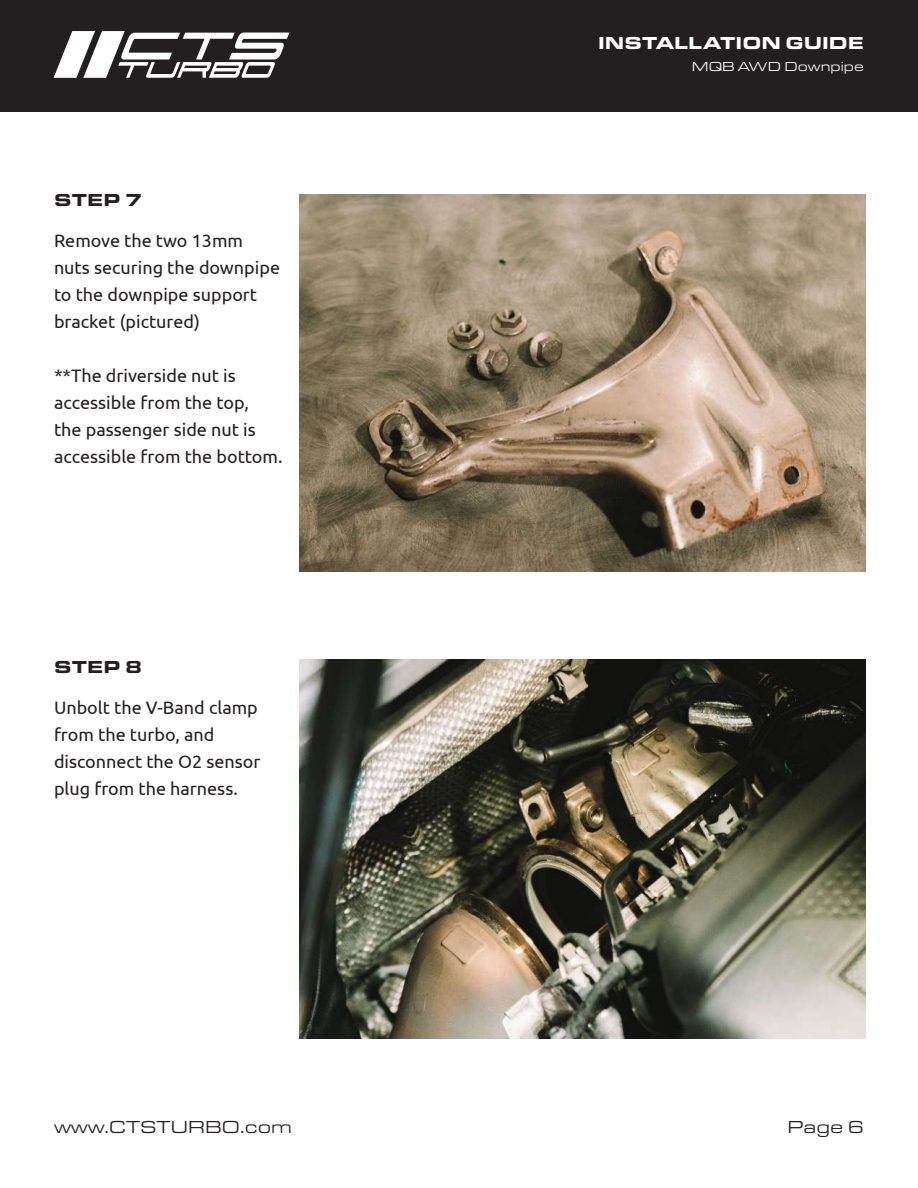
<style>
.page{position:relative;width:918px;height:1188px;background:#fff}
.page>*{position:absolute;margin:0;border:0;box-sizing:border-box;transform-origin:0 0}
.t1{font:18px/27px "Ubuntu";color:#231f20}
.t2{font:18px "Eurostile Ext";color:#231f20}
.t3{font:900 18px "Eurostile Ext";color:#fff}
.t4{font:900 18px "Eurostile Ext";letter-spacing:.01em;color:#231f20}
.t5{font:13.5px "Eurostile Ext";color:#fff}
</style>
<div class="page">
<div style="left:0;top:0;width:918px;height:112px;background:#231f20"></div>
<svg style="left:54px;top:31px;width:235px;height:47px"></svg>
<img style="left:300px;top:659px;width:566px;height:380px">
<img style="left:300px;top:194px;width:566px;height:378px">
<p class="t3" style="left:598px;top:29px;width:267px">INSTALLATION GUIDE</p>
<p class="t4" style="left:54px;top:187px;width:90px">STEP 7</p>
<p class="t1" style="left:54px;top:227px;width:228px">Remove the two 13mm nuts securing the downpipe to the downpipe support bracket (pictured)</p>
<p class="t1" style="left:54px;top:362px;width:230px">**The driverside nut is accessible from the top,<br>the passenger side nut is accessible from the bottom.</p>
<p class="t4" style="left:54px;top:654px;width:90px">STEP 8</p>
<p class="t1" style="left:54px;top:694px;width:208px">Unbolt the V-Band clamp from the turbo, and disconnect the O2 sensor plug from the harness.</p>
<p class="t5" style="left:692px;top:58px;width:174px">MQB AWD Downpipe</p>
<p class="t2" style="left:54px;top:1115px;width:240px">www.CTSTURBO.com</p>
<p class="t2" style="left:787px;top:1115px;width:78px">Page 6</p>
</div>
